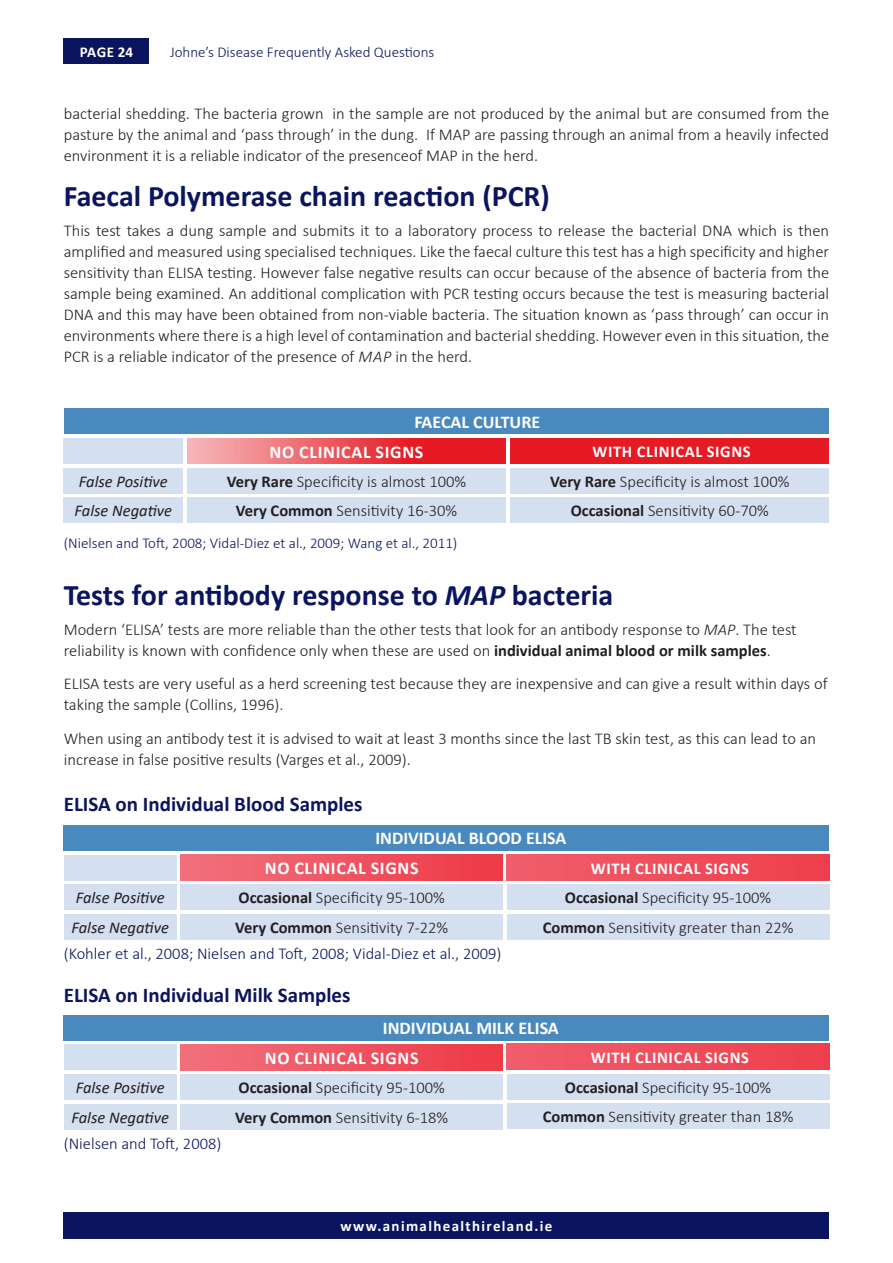
<style>
.page{position:relative;width:893px;height:1263px;background:#fff}
.page>*{position:absolute;margin:0;border:0;box-sizing:border-box;transform-origin:0 0}
.t1{font:700 30px "Calibri";color:#0b145e}
.t2{font:700 21px "Calibri";color:#0b145e}
.t3{font:700 18px/29.7px "Calibri";color:#fff}
.t4{font:700 18px "Calibri";letter-spacing:.04em;color:#fff}
.t5{font:300 16.5px/21px "Calibri";color:#231f20}
.t6{font:300 16.5px "Calibri";color:#0b145e}
.t7{font:italic 16.5px "Calibri";color:#231f20}
.t8{font:700 16.5px "Calibri";letter-spacing:.04em;color:#fff}
.t9{font:300 15px "Calibri";color:#0b145e}
.t10{font:700 15px "Calibri";letter-spacing:.09em;color:#fff}
.s1{font-style:italic}
.s2{font-weight:700}
</style>
<div class="page">
<div style="left:64px;top:38px;width:85px;height:26px;background:#0b145e"></div>
<div style="left:64px;top:1212px;width:765px;height:27px;background:#0b145e"></div>
<div style="left:64px;top:884px;width:113px;height:26px;background:#d4e0ef"></div>
<div style="left:181px;top:884px;width:322px;height:26px;background:#d4e0ef"></div>
<div style="left:507px;top:884px;width:322px;height:26px;background:#d4e0ef"></div>
<div style="left:64px;top:914px;width:113px;height:26px;background:#d4e0ef"></div>
<div style="left:181px;top:914px;width:322px;height:26px;background:#d4e0ef"></div>
<div style="left:507px;top:914px;width:322px;height:26px;background:#d4e0ef"></div>
<img style="left:181px;top:855px;width:322px;height:25px">
<img style="left:507px;top:855px;width:322px;height:25px">
<div style="left:64px;top:825px;width:765px;height:25px;background:#4a89be"></div>
<div style="left:64px;top:855px;width:113px;height:25px;background:#d4e0ef"></div>
<div style="left:510px;top:468px;width:319px;height:25px;background:#d4e0ef"></div>
<div style="left:510px;top:497px;width:319px;height:26px;background:#d4e0ef"></div>
<div style="left:64px;top:438px;width:119px;height:25px;background:#d4e0ef"></div>
<div style="left:64px;top:408px;width:765px;height:26px;background:#4a89be"></div>
<div style="left:64px;top:468px;width:119px;height:25px;background:#d4e0ef"></div>
<div style="left:187px;top:468px;width:319px;height:25px;background:#d4e0ef"></div>
<div style="left:64px;top:497px;width:119px;height:26px;background:#d4e0ef"></div>
<div style="left:187px;top:497px;width:319px;height:26px;background:#d4e0ef"></div>
<div style="left:510px;top:438px;width:319px;height:25px;background:#e51a23"></div>
<svg style="left:187px;top:438px;width:319px;height:25px;background:#eb545a"></svg>
<div style="left:64px;top:1074px;width:113px;height:26px;background:#d4e0ef"></div>
<div style="left:181px;top:1074px;width:322px;height:26px;background:#d4e0ef"></div>
<div style="left:507px;top:1074px;width:322px;height:25px;background:#d4e0ef"></div>
<div style="left:64px;top:1104px;width:113px;height:26px;background:#d4e0ef"></div>
<div style="left:181px;top:1104px;width:322px;height:26px;background:#d4e0ef"></div>
<div style="left:507px;top:1103px;width:322px;height:26px;background:#d4e0ef"></div>
<img style="left:181px;top:1045px;width:322px;height:25px">
<img style="left:507px;top:1044px;width:322px;height:25px">
<div style="left:64px;top:1015px;width:765px;height:25px;background:#4a89be"></div>
<div style="left:64px;top:1045px;width:113px;height:25px;background:#d4e0ef"></div>
<p class="t10" style="left:80px;top:41px;width:55px">PAGE 24</p>
<p class="t9" style="left:170px;top:42px;width:266px">Johne’s Disease Frequently Asked Questions</p>
<p class="t5" style="left:64px;top:103px;width:767px;text-align:justify">bacterial shedding. The bacteria grown in the sample are not produced by the animal but are consumed from the pasture by the animal and ‘pass through’ in the dung. If MAP are passing through an animal from a heavily infected environment it is a reliable indicator of the presenceof MAP in the herd.</p>
<h1 class="t1" style="left:64px;top:175px;width:488px">Faecal Polymerase chain reaction (PCR)</h1>
<p class="t5" style="left:64px;top:220px;width:767px;text-align:justify">This test takes a dung sample and submits it to a laboratory process to release the bacterial DNA which is then amplified and measured using specialised techniques. Like the faecal culture this test has a high specificity and higher sensitivity than ELISA testing. However false negative results can occur because of the absence of bacteria from the sample being examined. An additional complication with PCR testing occurs because the test is measuring bacterial DNA and this may have been obtained from non-viable bacteria. The situation known as ‘pass through’ can occur in environments where there is a high level of contamination and bacterial shedding. However even in this situation, the PCR is a reliable indicator of the presence of <span class="s1">MAP</span> in the herd.</p>
<p class="t3" style="left:414px;top:407px;width:127px">FAECAL CULTURE</p>
<p class="t4" style="left:270px;top:439px;width:155px">NO CLINICAL SIGNS</p>
<p class="t8" style="left:592px;top:440px;width:160px">WITH CLINICAL SIGNS</p>
<p class="t7" style="left:79px;top:470px;width:90px">False Positive</p>
<p class="t5" style="left:227px;top:471px;width:241px"><span class="s2">Very Rare</span> Specificity is almost 100%</p>
<p class="t7" style="left:75px;top:499px;width:99px">False Negative</p>
<p class="t5" style="left:236px;top:500px;width:223px"><span class="s2">Very Common</span> Sensitivity 16-30%</p>
<p class="t9" style="left:64px;top:533px;width:395px">(Nielsen and Toft, 2008; Vidal-Diez et al., 2009; Wang et al., 2011)</p>
<p class="t5" style="left:550px;top:466px;width:241px;line-height:29.7px;text-align:center"><span class="s2">Very Rare</span> Specificity is almost 100%<br><span class="s2">Occasional</span> Sensitivity 60-70%</p>
<h1 class="t1" style="left:64px;top:574px;width:551px">Tests for antibody response to <span class="s1">MAP</span> bacteria</h1>
<p class="t5" style="left:64px;top:618px;width:734px">Modern ‘ELISA’ tests are more reliable than the other tests that look for an antibody response to <span class="s1">MAP</span>. The test reliability is known with confidence only when these are used on <span class="s2">individual animal blood or milk samples</span>.</p>
<p class="t5" style="left:64px;top:673px;width:765px">ELISA tests are very useful as a herd screening test because they are inexpensive and can give a result within days of taking the sample (Collins, 1996).</p>
<p class="t5" style="left:64px;top:728px;width:754px">When using an antibody test it is advised to wait at least 3 months since the last TB skin test, as this can lead to an increase in false positive results (Varges et al., 2009).</p>
<p class="t2" style="left:64px;top:789px;width:300px">ELISA on Individual Blood Samples</p>
<p class="t3" style="left:265px;top:823px;width:303px;text-indent:111px">INDIVIDUAL BLOOD ELISA<br>NO CLINICAL SIGNS</p>
<p class="t8" style="left:591px;top:856px;width:160px">WITH CLINICAL SIGNS</p>
<p class="t7" style="left:76px;top:886px;width:90px">False Positive</p>
<p class="t5" style="left:239px;top:887px;width:208px"><span class="s2">Occasional</span> Specificity 95-100%</p>
<p class="t5" style="left:565px;top:887px;width:208px"><span class="s2">Occasional</span> Specificity 95-100%</p>
<p class="t7" style="left:71px;top:916px;width:99px">False Negative</p>
<p class="t5" style="left:235px;top:917px;width:214px"><span class="s2">Very Common</span> Sensitivity 7-22%</p>
<p class="t5" style="left:543px;top:917px;width:252px"><span class="s2">Common</span> Sensitivity greater than 22%</p>
<p class="t6" style="left:64px;top:943px;width:439px">(Kohler et al., 2008; Nielsen and Toft, 2008; Vidal-Diez et al., 2009)</p>
<p class="t2" style="left:64px;top:980px;width:288px">ELISA on Individual Milk Samples</p>
<p class="t3" style="left:265px;top:1013px;width:295px;text-indent:118px">INDIVIDUAL MILK ELISA<br>NO CLINICAL SIGNS</p>
<p class="t8" style="left:591px;top:1046px;width:160px">WITH CLINICAL SIGNS</p>
<p class="t7" style="left:76px;top:1076px;width:90px">False Positive</p>
<p class="t5" style="left:239px;top:1077px;width:208px"><span class="s2">Occasional</span> Specificity 95-100%</p>
<p class="t5" style="left:565px;top:1076px;width:208px"><span class="s2">Occasional</span> Specificity 95-100%</p>
<p class="t7" style="left:71px;top:1106px;width:99px">False Negative</p>
<p class="t5" style="left:235px;top:1107px;width:214px"><span class="s2">Very Common</span> Sensitivity 6-18%</p>
<p class="t5" style="left:543px;top:1106px;width:252px"><span class="s2">Common</span> Sensitivity greater than 18%</p>
<p class="t6" style="left:64px;top:1133px;width:159px">(Nielsen and Toft, 2008)</p>
<p class="t10" style="left:341px;top:1215px;width:213px">www.animalhealthireland.ie</p>
</div>
